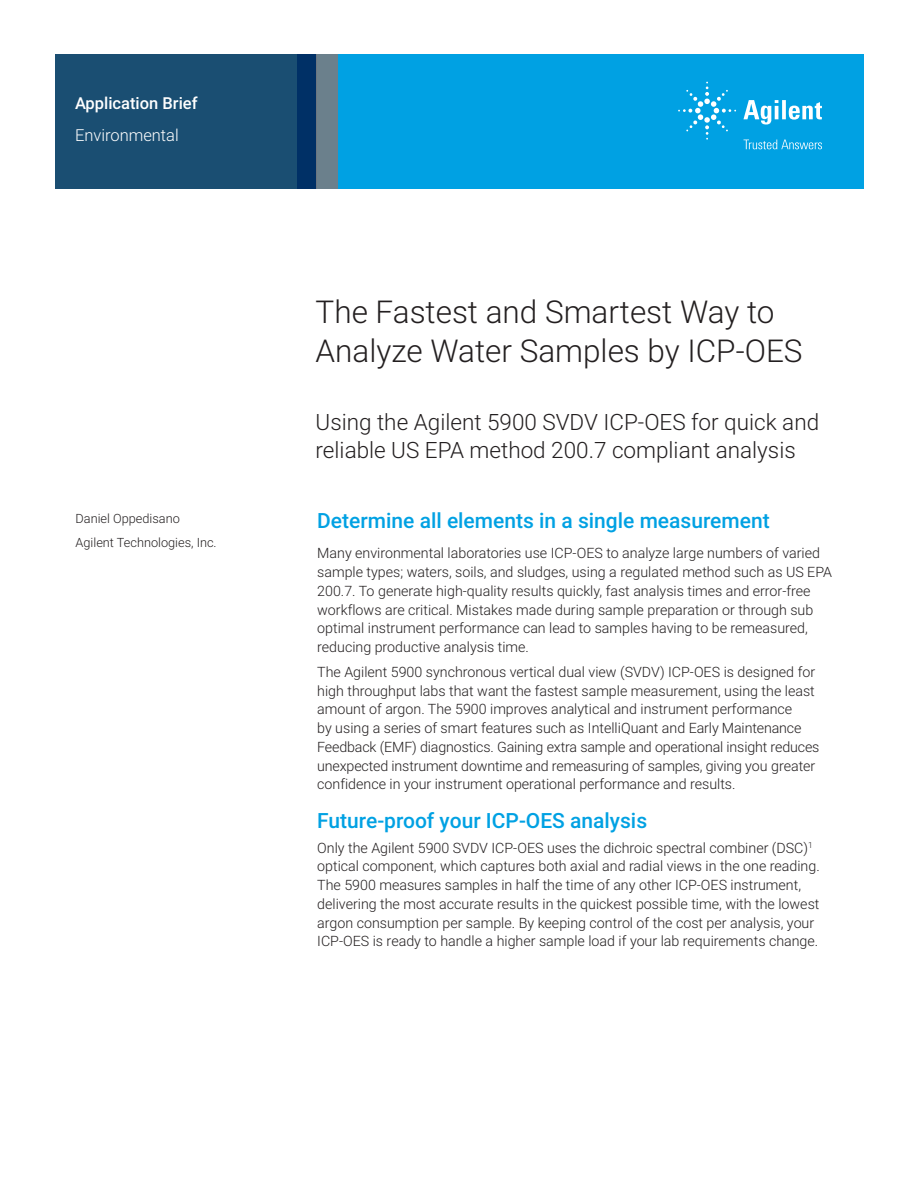
<style>
.page{position:relative;width:918px;height:1188px;background:#fff}
.page>*{position:absolute;margin:0;border:0;box-sizing:border-box;transform-origin:0 0}
.DATA_subhead_large_b{font:300 31.5px/39px "Roboto";color:#231f20}
.DATA_subhead_large_b-2{font:300 22.5px/28.5px "Roboto";color:#231f20}
.DATA_subhead_large_b-3{font:500 21px "Roboto";color:#00a1e3}
.DATA_header{font:500 16.5px "Roboto";color:#fff}
.DATA_header-2{font:300 16.5px "Roboto";color:#fff}
.DATA_text_black{font:300 14.25px/18.8px "Roboto";color:#231f20}
.DATA_subhead_large_b-4{font:300 14.25px/18.8px "Roboto";color:#231f20}
.DATA_author_name___i{font:300 12.75px "Roboto";color:#231f20}
</style>
<div class="page">
<div style="left:297px;top:54px;width:567px;height:135px;background:#00a1e3"></div>
<svg style="left:55px;top:54px;width:261px;height:135px;background:#184b71"></svg>
<div style="left:316px;top:54px;width:22px;height:135px;background:#6b808c"></div>
<svg style="left:743px;top:100px;width:79px;height:25px"></svg>
<svg style="left:678px;top:82px;width:58px;height:58px"></svg>
<svg style="left:744px;top:140px;width:78px;height:9px"></svg>
<p class="DATA_header" style="left:75px;top:91px;width:124px">Application Brief</p>
<p class="DATA_header-2" style="left:75px;top:124px;width:105px">Environmental</p>
<p class="DATA_author_name___i" style="left:76px;top:509px;width:106px">Daniel Oppedisano</p>
<p class="DATA_author_name___i" style="left:76px;top:534px;width:143px">Agilent Technologies, Inc.</p>
<p class="DATA_subhead_large_b" style="left:316px;top:291px;width:489px">The Fastest and Smartest Way to<br>Analyze Water Samples by ICP-OES</p>
<p class="DATA_subhead_large_b-2" style="left:316px;top:407px;width:505px">Using the Agilent 5900 SVDV ICP-OES for quick and reliable US EPA method 200.7 compliant analysis</p>
<p class="DATA_subhead_large_b-3" style="left:317px;top:506px;width:454px">Determine all elements in a single measurement</p>
<p class="DATA_subhead_large_b-4" style="left:317px;top:543px;width:516px">Many environmental laboratories use ICP-OES to analyze large numbers of varied sample types; waters, soils, and sludges, using a regulated method such as US EPA 200.7. To generate high-quality results quickly, fast analysis times and error-free workflows are critical. Mistakes made during sample preparation or through sub optimal instrument performance can lead to samples having to be remeasured, reducing productive analysis time.</p>
<p class="DATA_text_black" style="left:317px;top:662px;width:504px">The Agilent 5900 synchronous vertical dual view (SVDV) ICP-OES is designed for high throughput labs that want the fastest sample measurement, using the least amount of argon. The 5900 improves analytical and instrument performance<br>by using a series of smart features such as IntelliQuant and Early Maintenance Feedback (EMF) diagnostics. Gaining extra sample and operational insight reduces unexpected instrument downtime and remeasuring of samples, giving you greater confidence in your instrument operational performance and results.</p>
<p class="DATA_subhead_large_b-3" style="left:317px;top:806px;width:331px">Future-proof your ICP-OES analysis</p>
<p class="DATA_text_black" style="left:317px;top:838px;width:504px">Only the Agilent 5900 SVDV ICP-OES uses the dichroic spectral combiner (DSC)<sup>1 </sup>optical component, which captures both axial and radial views in the one reading.<br>The 5900 measures samples in half the time of any other ICP-OES instrument, delivering the most accurate results in the quickest possible time, with the lowest argon consumption per sample. By keeping control of the cost per analysis, your ICP-OES is ready to handle a higher sample load if your lab requirements change.</p>
</div>
